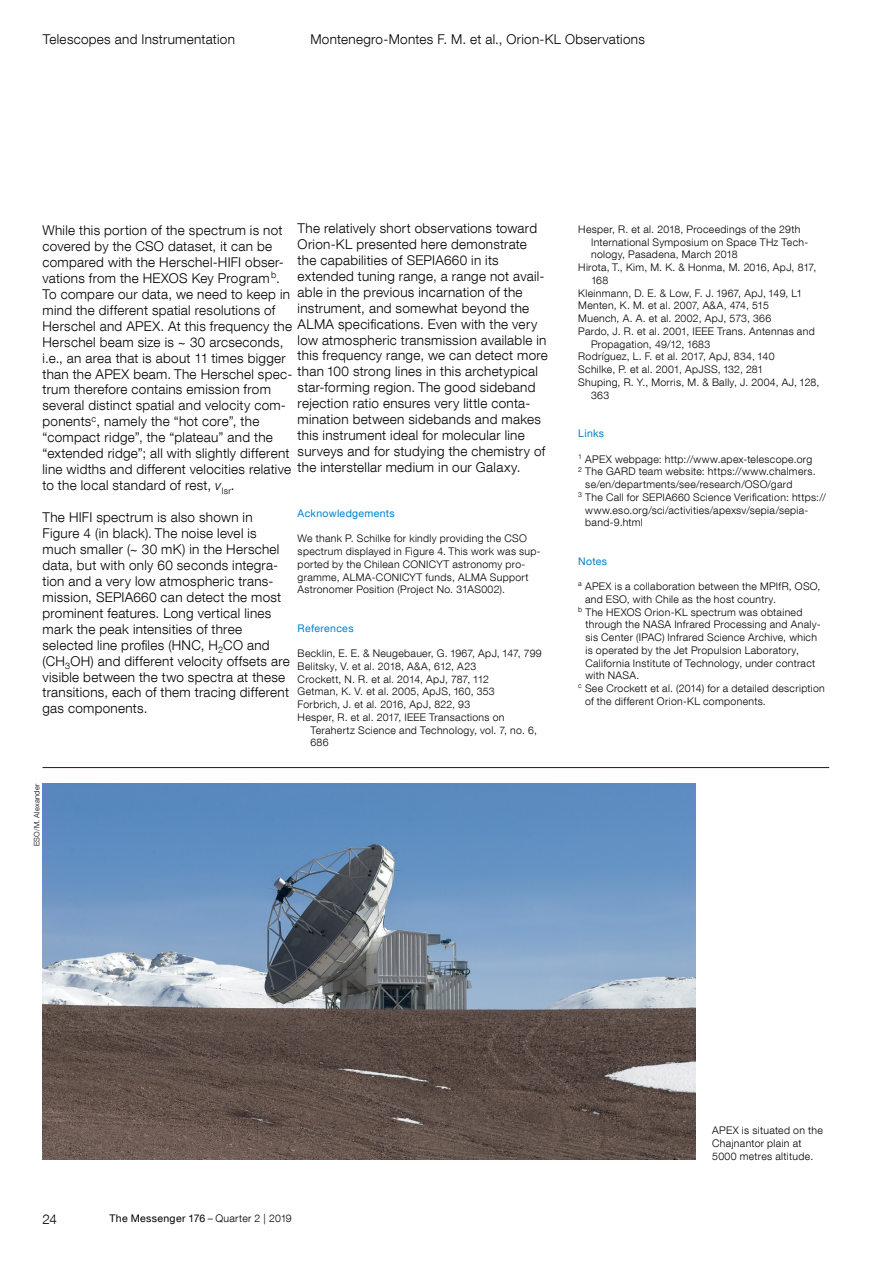
<style>
.page{position:relative;width:893px;height:1263px;background:#fff}
.page>*{position:absolute;margin:0;border:0;box-sizing:border-box;transform-origin:0 0}
._45_9pt{font:300 13.5px/15.9px "Helvetica Neue LT Com";letter-spacing:.02em;color:#000}
._45_7pt_ZA_3_mm{font:300 10.5px/12.8px "Helvetica Neue LT Com";letter-spacing:.03em;color:#000}
._45_7pt_ZA_3_mm-2{font:10.5px "Helvetica Neue LT Com";letter-spacing:.03em;color:#0081c8}
.t1{font:10.5px "Helvetica Neue LT Com";letter-spacing:.03em;color:#000}
.Photo_credits{font:300 7.5px "Helvetica Neue LT Com";letter-spacing:.035em;color:#000}
.s1{font-style:italic}
.s2{font-weight:300}
</style>
<div class="page">
<hr style="left:43px;top:767px;width:786px;height:1px;background:#1b1a1f">
<img style="left:43px;top:783px;width:652px;height:377px">
<p class="_45_9pt" style="left:43px;top:31px;width:194px">Telescopes and Instrumentation</p>
<p class="_45_9pt" style="left:310px;top:31px;width:336px">Montenegro-Montes F. M. et al., Orion-KL Observations</p>
<p class="_45_9pt" style="left:298px;top:220px;width:252px">The relatively short observations toward Orion-KL presented here demonstrate the capabilities of SEPIA660 in its extended tuning range, a range not avail&shy;able in the previous incarnation of the instrument, and somewhat beyond the ALMA specifications. Even with the very low atmospheric transmission available in this frequency range, we can detect more than 100 strong lines in this archetypical star-forming region. The good sideband rejection ratio ensures very little conta&shy;mination between sidebands and makes this instrument ideal for molecular line surveys and for studying the chemistry of the interstellar medium in our Galaxy.</p>
<p class="_45_7pt_ZA_3_mm-2" style="left:298px;top:506px;width:99px">Acknowledgements</p>
<p class="_45_7pt_ZA_3_mm" style="left:298px;top:532px;width:245px">We thank P. Schilke for kindly providing the CSO spectrum displayed in Figure 4. This work was sup&shy;ported by the Chilean CONICYT astronomy pro&shy;gramme, ALMA-CONICYT funds, ALMA Support Astronomer Position (Project No. 31AS002).</p>
<p class="_45_7pt_ZA_3_mm-2" style="left:298px;top:621px;width:57px">References</p>
<p class="_45_7pt_ZA_3_mm" style="left:298px;top:647px;width:246px">Becklin, E. E. &amp; Neugebauer, G. 1967, ApJ, 147, 799</p>
<p class="_45_7pt_ZA_3_mm" style="left:298px;top:659px;width:180px">Belitsky, V. et al. 2018, A&amp;A, 612, A23</p>
<p class="_45_7pt_ZA_3_mm" style="left:298px;top:672px;width:193px">Crockett, N. R. et al. 2014, ApJ, 787, 112</p>
<p class="_45_7pt_ZA_3_mm" style="left:298px;top:685px;width:199px">Getman, K. V. et al. 2005, ApJS, 160, 353</p>
<p class="_45_7pt_ZA_3_mm" style="left:298px;top:698px;width:174px">Forbrich, J. et al. 2016, ApJ, 822, 93</p>
<p class="_45_7pt_ZA_3_mm" style="left:310px;top:710px;width:228px;text-indent:-13px">Hesper, R. et al. 2017, IEEE Transactions on<br>Terahertz Science and Technology, vol. 7, no. 6,<br>686</p>
<p class="_45_9pt" style="left:43px;top:222px;width:251px">While this portion of the spectrum is not covered by the CSO dataset, it can be compared with the Herschel-HIFI obser&shy;vations from the HEXOS Key Program<sup>b</sup>.<br>To compare our data, we need to keep in mind the different spatial resolutions of Herschel and APEX. At this frequency the Herschel beam size is ~ 30 arcseconds, i.e., an area that is about 11 times bigger than the APEX beam. The Herschel spec&shy;trum therefore contains emission from several distinct spatial and velocity com&shy;ponents<sup>c</sup>, namely the “hot core”, the “compact ridge”, the “plateau” and the “extended ridge”; all with slightly different line widths and different velocities relative to the local standard of rest, <span class="s1">v</span><sub>lsr</sub>.</p>
<p class="_45_9pt" style="left:43px;top:509px;width:249px">The HIFI spectrum is also shown in Figure 4 (in black). The noise level is much smaller (~ 30 mK) in the Herschel data, but with only 60 seconds integra&shy;tion and a very low atmospheric trans&shy;mission, SEPIA660 can detect the most prominent features. Long vertical lines mark the peak intensities of three selected line profiles (HNC, H<sub>2</sub>CO and (CH<sub>3</sub>OH) and different velocity offsets are visible between the two spectra at these transitions, each of them tracing different gas components.</p>
<p class="Photo_credits" style="left:32px;top:846px;width:64px;rotate:-90deg">ESO/M. Alexander</p>
<p class="_45_7pt_ZA_3_mm" style="left:591px;top:223px;width:217px;text-indent:-13px">Hesper, R. et al. 2018, Proceedings of the 29th<br>International Symposium on Space THz Tech&shy;nology, Pasadena, March 2018</p>
<p class="_45_7pt_ZA_3_mm" style="left:591px;top:261px;width:227px;text-indent:-13px">Hirota, T., Kim, M. K. &amp; Honma, M. 2016, ApJ, 817,<br>168</p>
<p class="_45_7pt_ZA_3_mm" style="left:578px;top:286px;width:226px">Kleinmann, D. E. &amp; Low, F. J. 1967, ApJ, 149, L1</p>
<p class="_45_7pt_ZA_3_mm" style="left:578px;top:299px;width:192px">Menten, K. M. et al. 2007, A&amp;A, 474, 515</p>
<p class="_45_7pt_ZA_3_mm" style="left:578px;top:312px;width:194px">Muench, A. A. et al. 2002, ApJ, 573, 366</p>
<p class="_45_7pt_ZA_3_mm" style="left:591px;top:325px;width:225px;text-indent:-13px">Pardo, J. R. et al. 2001, IEEE Trans. Antennas and<br>Propagation, 49/12, 1683</p>
<p class="_45_7pt_ZA_3_mm" style="left:578px;top:350px;width:198px">Rodríguez, L. F. et al. 2017, ApJ, 834, 140</p>
<p class="_45_7pt_ZA_3_mm" style="left:578px;top:363px;width:187px">Schilke, P. et al. 2001, ApJSS, 132, 281</p>
<p class="_45_7pt_ZA_3_mm" style="left:591px;top:376px;width:230px;text-indent:-13px">Shuping, R. Y., Morris, M. &amp; Bally, J. 2004, AJ, 128,<br>363</p>
<p class="_45_7pt_ZA_3_mm-2" style="left:578px;top:427px;width:27px">Links</p>
<p class="_45_7pt_ZA_3_mm" style="left:578px;top:452px;width:235px"><sup>1</sup> APEX webpage: http://www.apex-telescope.org</p>
<p class="_45_7pt_ZA_3_mm" style="left:585px;top:465px;width:232px;text-indent:-7px"><sup>2</sup> The GARD team website: https://www.chalmers. se/en/departments/see/research/OSO/gard</p>
<p class="_45_7pt_ZA_3_mm" style="left:585px;top:490px;width:242px;text-indent:-7px"><sup>3</sup> The Call for SEPIA660 Science Verification: https:// www.eso.org/sci/activities/apexsv/sepia/sepia&shy;band-9.html</p>
<p class="_45_7pt_ZA_3_mm-2" style="left:578px;top:554px;width:30px">Notes</p>
<p class="_45_7pt_ZA_3_mm" style="left:585px;top:580px;width:237px;text-indent:-7px"><sup>a</sup> APEX is a collaboration between the MPIfR, OSO, and ESO, with Chile as the host country.</p>
<p class="_45_7pt_ZA_3_mm" style="left:585px;top:605px;width:237px;text-indent:-7px"><sup>b</sup> The HEXOS Orion-KL spectrum was obtained through the NASA Infrared Processing and Analy&shy;sis Center (IPAC) Infrared Science Archive, which is operated by the Jet Propulsion Laboratory, California Institute of Technology, under contract with NASA.</p>
<p class="_45_7pt_ZA_3_mm" style="left:585px;top:682px;width:241px;text-indent:-7px"><sup>c</sup> See Crockett et al. (2014) for a detailed description of the different Orion-KL components.</p>
<p class="_45_9pt" style="left:43px;top:1211px;width:16px">24</p>
<p class="t1" style="left:109px;top:1211px;width:184px">The Messenger 176 <span class="s2">– Quarter 2 | 2019</span></p>
<p class="_45_7pt_ZA_3_mm" style="left:712px;top:1124px;width:112px">APEX is situated on the<br>Chajnantor plain at<br>5000 metres altitude.</p>
</div>
